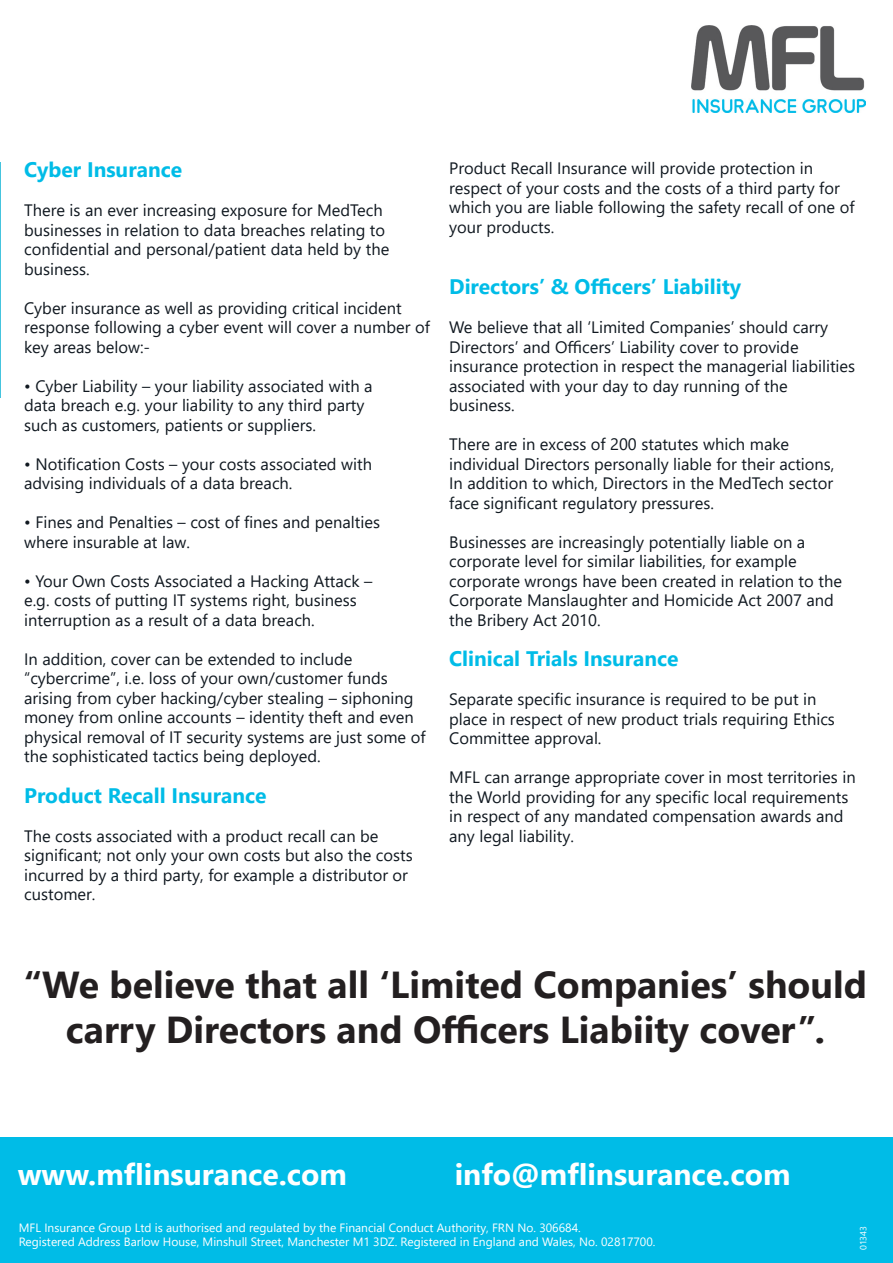
<style>
.page{position:relative;width:893px;height:1263px;background:#fff}
.page>*{position:absolute;margin:0;border:0;box-sizing:border-box;transform-origin:0 0}
.Inner_Page_Sectioner_BOLD{font:700 37.5px/45px "Segoe UI";color:#231f20;text-align:center}
.Inner_Page_Sectioner_BOLD-2{font:700 30px "Segoe UI";color:#fff}
.t1{font:700 21px "Segoe UI";color:#00bce7}
.t2{font:16.5px/19.5px "Segoe UI";color:#101820}
.t3{font:12px "Segoe UI";color:#fff}
.t4{font:9px "Segoe UI";color:#fff}
</style>
<div class="page">
<div style="left:1px;top:1138px;width:892px;height:125px;background:#00bce7"></div>
<hr style="left:0;top:1138px;width:1px;height:125px;background:#00bce7">
<img style="left:691px;top:26px;width:174px;height:86px">
<hr style="left:0;top:162px;width:1px;height:236px;background:#22b9d8">
<p class="t1" style="left:24px;top:150px;width:160px">Cyber Insurance</p>
<p class="t2" style="left:24px;top:199px;width:360px">There is an ever increasing exposure for MedTech</p>
<p class="t2" style="left:24px;top:219px;width:363px">businesses in relation to data breaches relating to</p>
<p class="t2" style="left:24px;top:238px;width:367px">confidential and personal/patient data held by the</p>
<p class="t2" style="left:24px;top:258px;width:67px">business.</p>
<p class="t2" style="left:24px;top:297px;width:379px">Cyber insurance as well as providing critical incident</p>
<p class="t2" style="left:24px;top:316px;width:407px">response following a cyber event will cover a number of</p>
<p class="t2" style="left:24px;top:336px;width:128px">key areas below:-</p>
<p class="t2" style="left:24px;top:375px;width:350px">• Cyber Liability – your liability associated with a</p>
<p class="t2" style="left:24px;top:394px;width:342px">data breach e.g. your liability to any third party</p>
<p class="t2" style="left:24px;top:414px;width:294px">such as customers, patients or suppliers.</p>
<p class="t2" style="left:24px;top:453px;width:349px">• Notification Costs – your costs associated with</p>
<p class="t2" style="left:24px;top:472px;width:270px">advising individuals of a data breach.</p>
<p class="t2" style="left:24px;top:511px;width:357px">• Fines and Penalties – cost of fines and penalties</p>
<p class="t2" style="left:24px;top:531px;width:167px">where insurable at law.</p>
<p class="t2" style="left:24px;top:570px;width:350px">• Your Own Costs Associated a Hacking Attack –</p>
<p class="t2" style="left:24px;top:589px;width:334px">e.g. costs of putting IT systems right, business</p>
<p class="t2" style="left:24px;top:609px;width:292px">interruption as a result of a data breach.</p>
<p class="t2" style="left:24px;top:648px;width:330px">In addition, cover can be extended to include</p>
<p class="t2" style="left:24px;top:667px;width:365px">“cybercrime”, i.e. loss of your own/customer funds</p>
<p class="t2" style="left:24px;top:687px;width:391px">arising from cyber hacking/cyber stealing – siphoning</p>
<p class="t2" style="left:24px;top:706px;width:391px">money from online accounts – identity theft and even</p>
<p class="t2" style="left:24px;top:726px;width:403px">physical removal of IT security systems are just some of</p>
<p class="t2" style="left:24px;top:745px;width:298px">the sophisticated tactics being deployed.</p>
<p class="t1" style="left:24px;top:776px;width:244px">Product Recall Insurance</p>
<p class="t2" style="left:24px;top:825px;width:356px">The costs associated with a product recall can be</p>
<p class="t2" style="left:24px;top:844px;width:390px">significant; not only your own costs but also the costs</p>
<p class="t2" style="left:24px;top:864px;width:385px">incurred by a third party, for example a distributor or</p>
<p class="t2" style="left:24px;top:883px;width:73px">customer.</p>
<p class="t2" style="left:449px;top:157px;width:366px">Product Recall Insurance will provide protection in</p>
<p class="t2" style="left:449px;top:176px;width:392px">respect of your costs and the costs of a third party for</p>
<p class="t2" style="left:449px;top:196px;width:407px">which you are liable following the safety recall of one of</p>
<p class="t2" style="left:449px;top:215px;width:107px">your products.</p>
<p class="t1" style="left:449px;top:267px;width:293px">Directors’ &amp; Officers’ Liability</p>
<p class="t2" style="left:449px;top:316px;width:380px">We believe that all ‘Limited Companies’ should carry</p>
<p class="t2" style="left:449px;top:335px;width:351px">Directors’ and Officers’ Liability cover to provide</p>
<p class="t2" style="left:449px;top:355px;width:407px">insurance protection in respect the managerial liabilities</p>
<p class="t2" style="left:449px;top:374px;width:340px">associated with your day to day running of the business.</p>
<p class="t2" style="left:449px;top:433px;width:342px">There are in excess of 200 statutes which make</p>
<p class="t2" style="left:449px;top:452px;width:387px">individual Directors personally liable for their actions,</p>
<p class="t2" style="left:449px;top:472px;width:385px">In addition to which, Directors in the MedTech sector</p>
<p class="t2" style="left:449px;top:491px;width:266px">face significant regulatory pressures.</p>
<p class="t2" style="left:449px;top:530px;width:358px">Businesses are increasingly potentially liable on a</p>
<p class="t2" style="left:449px;top:550px;width:349px">corporate level for similar liabilities, for example</p>
<p class="t2" style="left:449px;top:569px;width:394px">corporate wrongs have been created in relation to the</p>
<p class="t2" style="left:449px;top:589px;width:386px">Corporate Manslaughter and Homicide Act 2007 and</p>
<p class="t2" style="left:449px;top:608px;width:153px">the Bribery Act 2010.</p>
<p class="t1" style="left:449px;top:639px;width:231px">Clinical Trials Insurance</p>
<p class="t2" style="left:449px;top:688px;width:369px">Separate specific insurance is required to be put in</p>
<p class="t2" style="left:449px;top:707px;width:387px">place in respect of new product trials requiring Ethics</p>
<p class="t2" style="left:449px;top:727px;width:154px">Committee approval.</p>
<p class="t2" style="left:449px;top:766px;width:408px">MFL can arrange appropriate cover in most territories in</p>
<p class="t2" style="left:449px;top:785px;width:401px">the World providing for any specific local requirements</p>
<p class="t2" style="left:449px;top:805px;width:396px">in respect of any mandated compensation awards and</p>
<p class="t2" style="left:449px;top:824px;width:126px">any legal liability.</p>
<p class="Inner_Page_Sectioner_BOLD" style="left:24px;top:959px;width:845px">“We believe that all ‘Limited Companies’ should carry Directors and Officers Liabiity cover”.</p>
<p class="Inner_Page_Sectioner_BOLD-2" style="left:18px;top:1146px;width:331px">www.mflinsurance.com</p>
<p class="Inner_Page_Sectioner_BOLD-2" style="left:455px;top:1146px;width:337px">info@mflinsurance.com</p>
<p class="t3" style="left:19px;top:1216px;width:563px">MFL Insurance Group Ltd is authorised and regulated by the Financial Conduct Authority, FRN No. 306684.</p>
<p class="t3" style="left:19px;top:1230px;width:638px">Registered Address Barlow House, Minshull Street, Manchester M1 3DZ. Registered in England and Wales, No. 02817700.</p>
<p class="t4" style="left:855px;top:1250px;width:26px;rotate:-90deg">01343</p>
</div>
